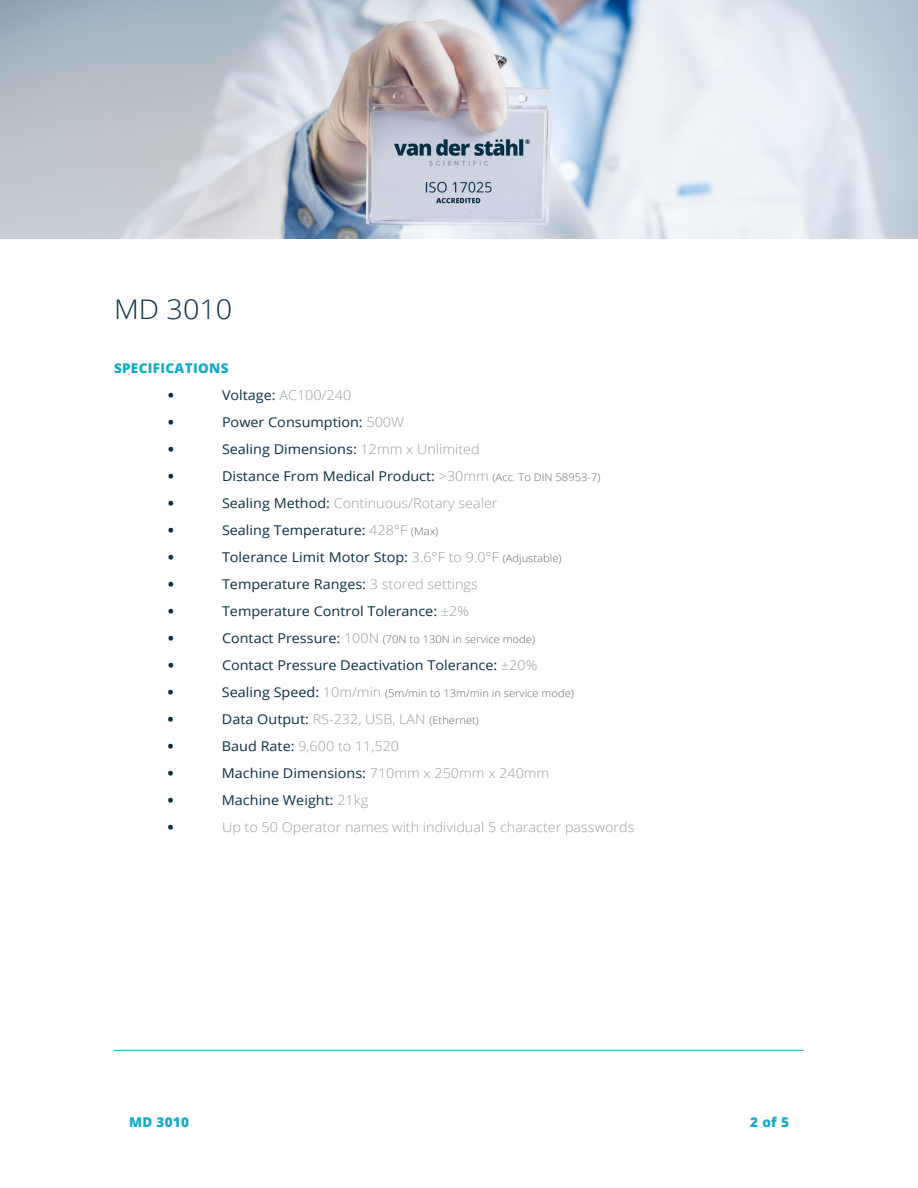
<style>
.page{position:relative;width:918px;height:1188px;background:#fff}
.page>*{position:absolute;margin:0;border:0;box-sizing:border-box;transform-origin:0 0}
.t1{font:300 27px "Open Sans";color:#083144;scale:1.07 1}
.t2{font:13.5px "Open Sans";color:#083144;scale:1.07 1}
.t3{font:300 13.5px "Open Sans";color:#989ea0;scale:1.07 1}
.t4{font:800 13.5px "Open Sans";letter-spacing:.025em;color:#14aac9}
.t5{font:800 13.5px "Open Sans";color:#083144;scale:1.07 1}
.t6{font:300 10.5px "Open Sans";color:#666;scale:1.07 1}
.s1{font-weight:400;color:#083144}
.s2{font-weight:300;color:#989ea0}
.s3{font-weight:300;font-size:10.5px;color:#666}
.s4{font-weight:400;font-size:13.5px;color:#083144}
.s5{font-size:13.5px;color:#989ea0}
.s6{font-size:10.5px;color:#666}
</style>
<div class="page">
<hr style="left:114px;top:1050px;width:690px;height:1px;background:#14aac9">
<img style="left:0;top:0;width:917px;height:239px">
<p class="t1" style="left:114px;top:291px;width:112px">MD 3010</p>
<p class="t4" style="left:114px;top:358px;width:116px">SPECIFICATIONS</p>
<p class="t5" style="left:168px;top:385px;width:7px">•</p>
<p class="t3" style="left:222px;top:386px;width:122px"><span class="s1">Voltage:</span> AC100/240</p>
<p class="t5" style="left:168px;top:412px;width:7px">•</p>
<p class="t2" style="left:222px;top:413px;width:172px">Power Consumption: <span class="s2">500W</span></p>
<p class="t5" style="left:168px;top:439px;width:7px">•</p>
<p class="t2" style="left:222px;top:440px;width:242px">Sealing Dimensions: <span class="s2">12mm x Unlimited</span></p>
<p class="t5" style="left:168px;top:466px;width:7px">•</p>
<p class="t2" style="left:222px;top:467px;width:355px">Distance From Medical Product: <span class="s2">&gt;30mm</span> <span class="s3">(Acc. To DIN 58953-7)</span></p>
<p class="t5" style="left:168px;top:493px;width:7px">•</p>
<p class="t3" style="left:222px;top:494px;width:259px"><span class="s1">Sealing Method:</span> Continuous/Rotary sealer</p>
<p class="t5" style="left:168px;top:520px;width:7px">•</p>
<p class="t2" style="left:222px;top:521px;width:204px">Sealing Temperature: <span class="s2">428°F</span> <span class="s3">(Max)</span></p>
<p class="t5" style="left:168px;top:547px;width:7px">•</p>
<p class="t2" style="left:222px;top:548px;width:319px">Tolerance Limit Motor Stop: <span class="s2">3.6°F to 9.0°F</span> <span class="s3">(Adjustable)</span></p>
<p class="t5" style="left:168px;top:574px;width:7px">•</p>
<p class="t2" style="left:222px;top:575px;width:241px">Temperature Ranges: <span class="s2">3 stored settings</span></p>
<p class="t5" style="left:168px;top:601px;width:7px">•</p>
<p class="t2" style="left:222px;top:602px;width:232px">Temperature Control Tolerance: <span class="s2">±2%</span></p>
<p class="t5" style="left:168px;top:628px;width:7px">•</p>
<p class="t6" style="left:222px;top:632px;width:294px"><span class="s4">Contact Pressure:</span> <span class="s5">100N</span> (70N to 130N in service mode)</p>
<p class="t5" style="left:168px;top:655px;width:7px">•</p>
<p class="t2" style="left:222px;top:656px;width:296px">Contact Pressure Deactivation Tolerance: <span class="s2">±20%</span></p>
<p class="t5" style="left:168px;top:682px;width:7px">•</p>
<p class="t6" style="left:222px;top:686px;width:330px"><span class="s4">Sealing Speed:</span> <span class="s5">10m/min</span> (5m/min to 13m/min in service mode)</p>
<p class="t5" style="left:168px;top:709px;width:7px">•</p>
<p class="t3" style="left:222px;top:710px;width:242px"><span class="s1">Data Output:</span> RS-232, USB, LAN <span class="s6">(Ethernet)</span></p>
<p class="t5" style="left:168px;top:736px;width:7px">•</p>
<p class="t3" style="left:222px;top:737px;width:167px"><span class="s1">Baud Rate:</span> 9,600 to 11,520</p>
<p class="t5" style="left:168px;top:763px;width:7px">•</p>
<p class="t2" style="left:222px;top:764px;width:307px">Machine Dimensions: <span class="s2">710mm x 250mm x 240mm</span></p>
<p class="t5" style="left:168px;top:790px;width:7px">•</p>
<p class="t2" style="left:222px;top:791px;width:138px">Machine Weight: <span class="s2">21kg</span></p>
<p class="t5" style="left:168px;top:817px;width:7px">•</p>
<p class="t3" style="left:222px;top:818px;width:387px">Up to 50 Operator names with individual 5 character passwords</p>
<p class="t4" style="left:129px;top:1112px;width:62px">MD 3010</p>
<p class="t4" style="left:750px;top:1112px;width:40px">2 of 5</p>
</div>
